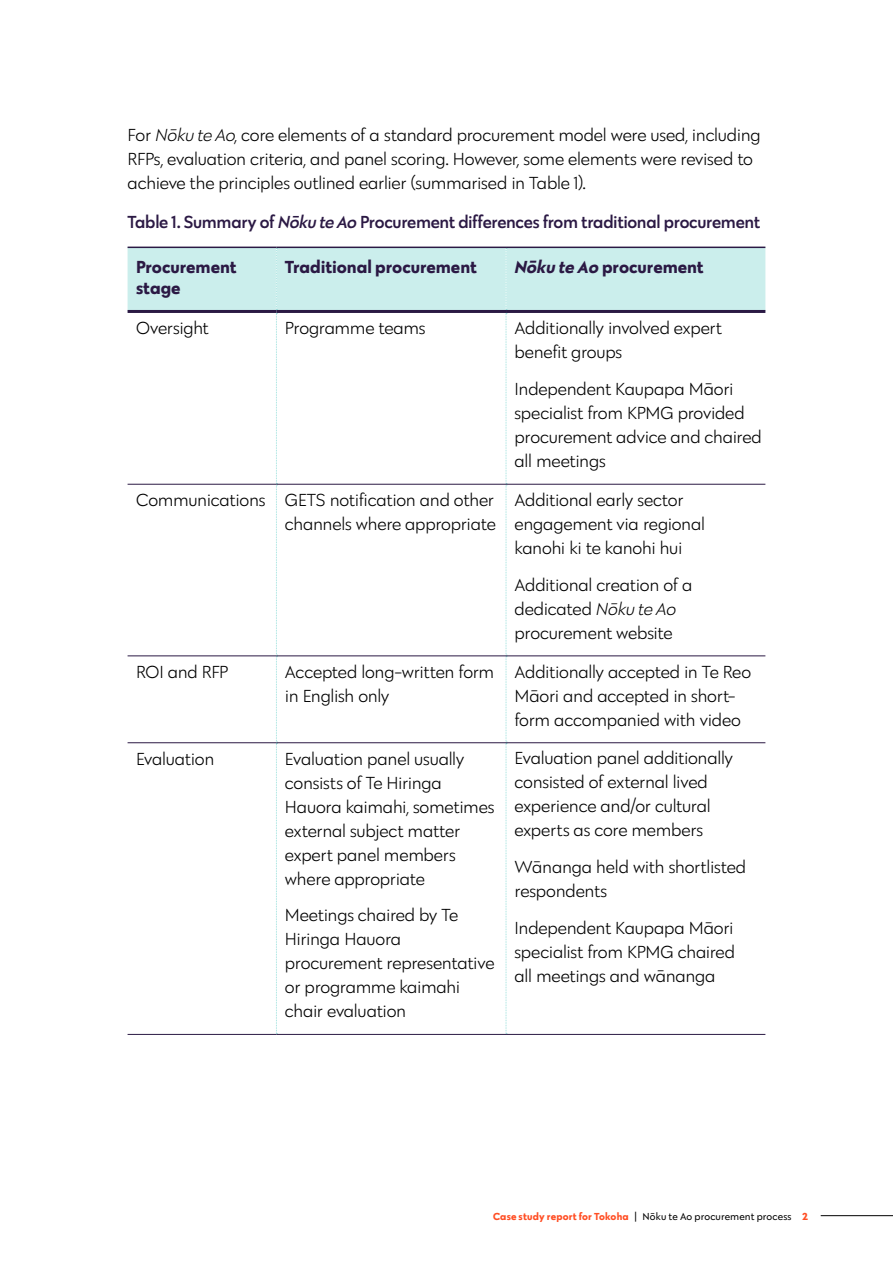
<style>
.page{position:relative;width:893px;height:1263px;background:#fff}
.page>*{position:absolute;margin:0;border:0;box-sizing:border-box;transform-origin:0 0}
.t1{font:300 18px/24px "Galatea";letter-spacing:-.015em;color:#000}
.t2{font:500 18px "Galatea";letter-spacing:-.02em;color:#2b1944}
.t3{font:700 18px/21px "Galatea";color:#2b1944}
.t4{font:10.5px "Galatea";letter-spacing:.015em;color:#000}
.s1{font-style:italic}
.s2{font-weight:700;color:#ff4e24}
</style>
<div class="page">
<svg style="left:128px;top:248px;width:637px;height:786px"></svg>
<hr style="left:128px;top:742px;width:148px;height:1px;background:#2b1944">
<hr style="left:276px;top:742px;width:230px;height:1px;background:#2b1944">
<hr style="left:506px;top:742px;width:259px;height:1px;background:#2b1944">
<hr style="left:128px;top:1034px;width:148px;height:1px;background:#2b1944">
<hr style="left:276px;top:1034px;width:230px;height:1px;background:#2b1944">
<hr style="left:506px;top:1034px;width:259px;height:1px;background:#2b1944">
<hr style="left:128px;top:247px;width:148px;height:1px;background:#2b1944">
<hr style="left:276px;top:247px;width:230px;height:1px;background:#2b1944">
<hr style="left:506px;top:247px;width:259px;height:1px;background:#2b1944">
<hr style="left:128px;top:310px;width:148px;height:3px;background:#2b1944">
<hr style="left:276px;top:310px;width:230px;height:3px;background:#2b1944">
<hr style="left:506px;top:310px;width:259px;height:3px;background:#2b1944">
<hr style="left:128px;top:484px;width:148px;height:1px;background:#2b1944">
<hr style="left:276px;top:484px;width:230px;height:1px;background:#2b1944">
<hr style="left:506px;top:484px;width:259px;height:1px;background:#2b1944">
<hr style="left:128px;top:655px;width:148px;height:1px;background:#2b1944">
<hr style="left:276px;top:655px;width:230px;height:1px;background:#2b1944">
<hr style="left:506px;top:655px;width:259px;height:1px;background:#2b1944">
<hr style="left:821px;top:1215px;width:72px;height:1px;background:#000">
<p class="t1" style="left:128px;top:122px;width:635px">For <span class="s1">Nōku te Ao</span>, core elements of a standard procurement model were used, including<br>RFPs, evaluation criteria, and panel scoring. However, some elements were revised to achieve the principles outlined earlier (summarised in Table 1).</p>
<p class="t2" style="left:128px;top:210px;width:634px">Table 1. Summary of <span class="s1">Nōku te Ao</span> Procurement differences from traditional procurement</p>
<p class="t3" style="left:136px;top:256px;width:102px">Procurement stage</p>
<p class="t3" style="left:285px;top:256px;width:193px">Traditional procurement</p>
<p class="t3" style="left:514px;top:256px;width:191px"><span class="s1">Nōku te Ao</span> procurement</p>
<p class="t1" style="left:136px;top:316px;width:74px">Oversight</p>
<p class="t1" style="left:285px;top:316px;width:142px">Programme teams</p>
<p class="t1" style="left:514px;top:316px;width:209px">Additionally involved expert benefit groups</p>
<p class="t1" style="left:514px;top:377px;width:249px">Independent Kaupapa Māori specialist from KPMG provided procurement advice and chaired all meetings</p>
<p class="t1" style="left:136px;top:487px;width:361px;text-align:right">Communications GETS notification and other channels where appropriate</p>
<p class="t1" style="left:514px;top:487px;width:192px">Additional early sector engagement via regional kanohi ki te kanohi hui</p>
<p class="t1" style="left:514px;top:572px;width:180px">Additional creation of a dedicated <span class="s1">Nōku te Ao </span>procurement website</p>
<p class="t1" style="left:136px;top:659px;width:94px">ROI and RFP</p>
<p class="t1" style="left:285px;top:659px;width:211px">Accepted long-written form in English only</p>
<p class="t1" style="left:514px;top:659px;width:238px">Additionally accepted in Te Reo<br>Māori and accepted in short&shy;form accompanied with video</p>
<p class="t1" style="left:136px;top:746px;width:80px">Evaluation</p>
<p class="t1" style="left:285px;top:746px;width:211px">Evaluation panel usually consists of Te Hiringa<br>Hauora kaimahi, sometimes external subject matter expert panel members where appropriate</p>
<p class="t1" style="left:285px;top:903px;width:211px">Meetings chaired by Te<br>Hiringa Hauora procurement representative or programme kaimahi chair evaluation</p>
<p class="t1" style="left:514px;top:746px;width:220px">Evaluation panel additionally consisted of external lived experience and/or cultural experts as core members</p>
<p class="t1" style="left:514px;top:855px;width:233px">Wānanga held with shortlisted respondents</p>
<p class="t1" style="left:514px;top:915px;width:222px;text-align:justify">Independent Kaupapa Māori specialist from KPMG chaired all meetings and wānanga</p>
<p class="t4" style="left:493px;top:1209px;width:316px"><span class="s2">Case study report for Tokoha</span> | Nōku te Ao procurement process <span class="s2">2</span></p>
</div>
